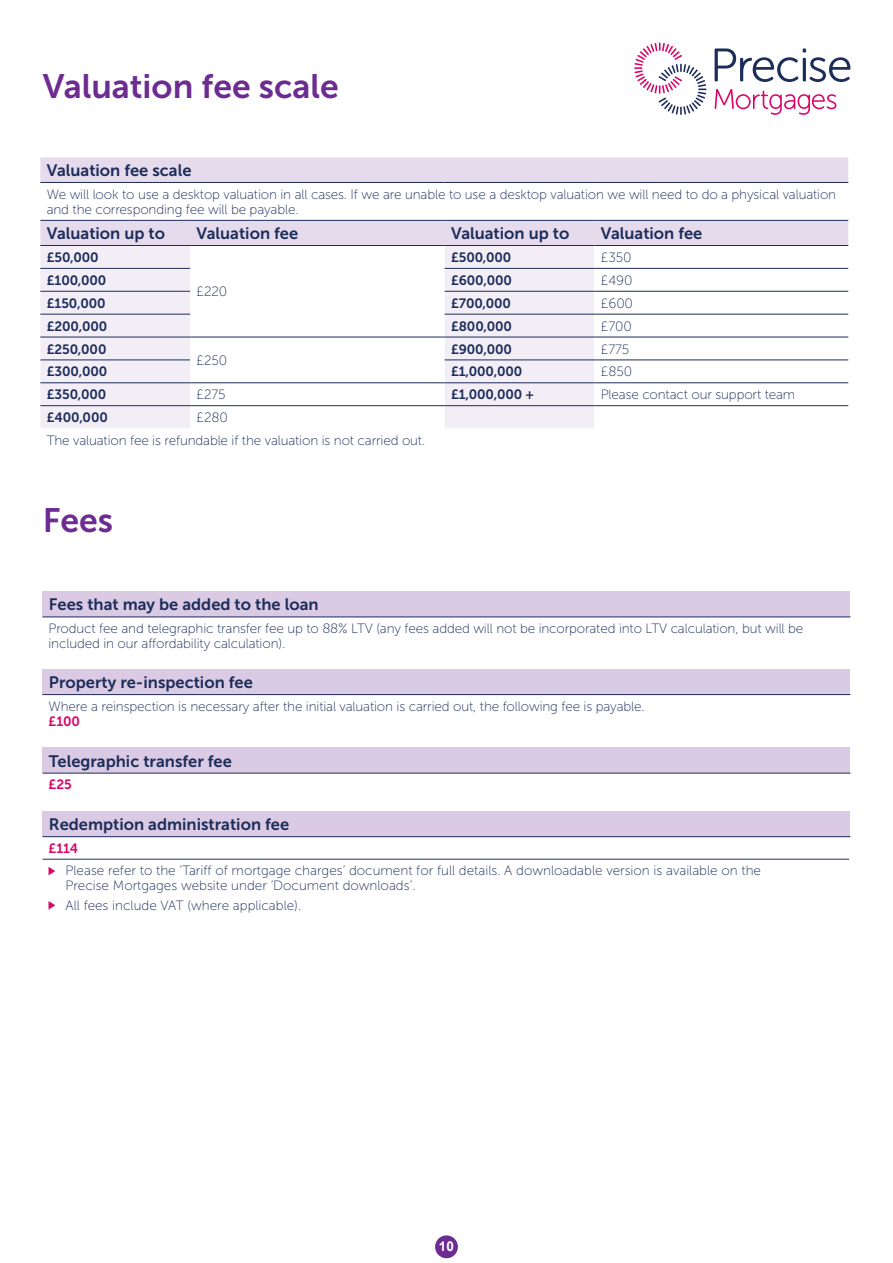
<style>
.page{position:relative;width:893px;height:1263px;background:#fff}
.page>*{position:absolute;margin:0;border:0;box-sizing:border-box;transform-origin:0 0}
.t1{font:33.75px "Museo Sans 700";color:#6d2c91}
.t2{font:16.5px "Museo Sans 700";color:#1c2d5a}
.t3{font:13.5px/15px "Museo Sans 100";letter-spacing:-.01em;color:#1c2d5a}
.t4{font:13.5px "Museo Sans 700";letter-spacing:-.01em;color:#1c2d5a}
.t5{font:13.5px "Museo Sans 700";letter-spacing:-.01em;color:#db0568}
.t6{font:700 13.5px "Arial";color:#fff}
</style>
<div class="page">
<div style="left:435px;top:1235px;width:23px;height:23px;background:#6d2c91;border-radius:50%"></div>
<svg style="left:715px;top:48px;width:135px;height:34px"></svg>
<svg style="left:715px;top:89px;width:121px;height:26px"></svg>
<svg style="left:634px;top:43px;width:72px;height:72px"></svg>
<div style="left:43px;top:591px;width:807px;height:26px;background:#dbcae3"></div>
<hr style="left:43px;top:616px;width:807px;height:1px;background:#1c2d5a">
<div style="left:43px;top:669px;width:807px;height:25px;background:#dbcae3"></div>
<hr style="left:43px;top:694px;width:807px;height:1px;background:#1c2d5a">
<div style="left:43px;top:748px;width:807px;height:25px;background:#dbcae3"></div>
<hr style="left:43px;top:773px;width:807px;height:1px;background:#1c2d5a">
<div style="left:43px;top:811px;width:807px;height:26px;background:#dbcae3"></div>
<hr style="left:43px;top:836px;width:807px;height:1px;background:#1c2d5a">
<hr style="left:43px;top:859px;width:806px;height:1px;background:#1c2d5a">
<svg style="left:49px;top:867px;width:6px;height:8px"></svg>
<svg style="left:49px;top:901px;width:6px;height:8px"></svg>
<svg style="left:40px;top:157px;width:808px;height:88px;fill:#e6dbec"></svg>
<svg style="left:40px;top:246px;width:808px;height:182px"></svg>
<hr style="left:594px;top:268px;width:254px;height:1px;background:#1c2d5a">
<hr style="left:594px;top:291px;width:254px;height:1px;background:#1c2d5a">
<hr style="left:594px;top:314px;width:254px;height:1px;background:#1c2d5a">
<hr style="left:190px;top:337px;width:255px;height:1px;background:#1c2d5a">
<hr style="left:594px;top:337px;width:254px;height:1px;background:#1c2d5a">
<hr style="left:594px;top:359px;width:254px;height:1px;background:#1c2d5a">
<hr style="left:190px;top:382px;width:255px;height:1px;background:#1c2d5a">
<hr style="left:190px;top:405px;width:255px;height:1px;background:#1c2d5a">
<hr style="left:594px;top:382px;width:254px;height:1px;background:#1c2d5a">
<hr style="left:594px;top:405px;width:254px;height:1px;background:#1c2d5a">
<hr style="left:190px;top:245px;width:255px;height:1px;background:#1c2d5a">
<hr style="left:594px;top:245px;width:254px;height:1px;background:#1c2d5a">
<hr style="left:40px;top:245px;width:150px;height:1px;background:#1c2d5a">
<hr style="left:40px;top:268px;width:150px;height:1px;background:#1c2d5a">
<hr style="left:40px;top:291px;width:150px;height:1px;background:#1c2d5a">
<hr style="left:40px;top:314px;width:150px;height:1px;background:#1c2d5a">
<hr style="left:40px;top:337px;width:150px;height:1px;background:#1c2d5a">
<hr style="left:40px;top:359px;width:150px;height:1px;background:#1c2d5a">
<hr style="left:40px;top:382px;width:150px;height:1px;background:#1c2d5a">
<hr style="left:40px;top:405px;width:150px;height:1px;background:#1c2d5a">
<hr style="left:445px;top:245px;width:149px;height:1px;background:#1c2d5a">
<hr style="left:445px;top:268px;width:149px;height:1px;background:#1c2d5a">
<hr style="left:445px;top:291px;width:149px;height:1px;background:#1c2d5a">
<hr style="left:445px;top:314px;width:149px;height:1px;background:#1c2d5a">
<hr style="left:445px;top:337px;width:149px;height:1px;background:#1c2d5a">
<hr style="left:445px;top:359px;width:149px;height:1px;background:#1c2d5a">
<hr style="left:445px;top:382px;width:149px;height:1px;background:#1c2d5a">
<hr style="left:445px;top:405px;width:149px;height:1px;background:#1c2d5a">
<hr style="left:40px;top:182px;width:150px;height:1px;background:#1c2d5a">
<hr style="left:190px;top:182px;width:255px;height:1px;background:#1c2d5a">
<hr style="left:445px;top:182px;width:149px;height:1px;background:#1c2d5a">
<hr style="left:594px;top:182px;width:254px;height:1px;background:#1c2d5a">
<hr style="left:40px;top:220px;width:150px;height:1px;background:#1c2d5a">
<hr style="left:190px;top:220px;width:255px;height:1px;background:#1c2d5a">
<hr style="left:445px;top:220px;width:149px;height:1px;background:#1c2d5a">
<hr style="left:594px;top:220px;width:254px;height:1px;background:#1c2d5a">
<h1 class="t1" style="left:43px;top:67px;width:298px">Valuation fee scale</h1>
<p class="t2" style="left:47px;top:161px;width:146px">Valuation fee scale</p>
<p class="t3" style="left:47px;top:187px;width:791px">We will look to use a desktop valuation in all cases. If we are unable to use a desktop valuation we will need to do a physical valuation and the corresponding fee will be payable.</p>
<p class="t2" style="left:47px;top:224px;width:120px">Valuation up to</p>
<p class="t2" style="left:196px;top:224px;width:103px">Valuation fee</p>
<p class="t2" style="left:451px;top:224px;width:120px">Valuation up to</p>
<p class="t2" style="left:601px;top:224px;width:103px">Valuation fee</p>
<p class="t4" style="left:47px;top:250px;width:54px">£50,000</p>
<p class="t3" style="left:196px;top:284px;width:32px">£220</p>
<p class="t4" style="left:451px;top:250px;width:62px">£500,000</p>
<p class="t3" style="left:601px;top:250px;width:32px">£350</p>
<p class="t4" style="left:47px;top:273px;width:61px">£100,000</p>
<p class="t4" style="left:451px;top:273px;width:62px">£600,000</p>
<p class="t3" style="left:601px;top:273px;width:33px">£490</p>
<p class="t4" style="left:47px;top:296px;width:60px">£150,000</p>
<p class="t4" style="left:451px;top:296px;width:62px">£700,000</p>
<p class="t3" style="left:601px;top:296px;width:34px">£600</p>
<p class="t4" style="left:47px;top:318px;width:62px">£200,000</p>
<p class="t4" style="left:451px;top:318px;width:62px">£800,000</p>
<p class="t3" style="left:601px;top:319px;width:33px">£700</p>
<p class="t4" style="left:47px;top:341px;width:61px">£250,000</p>
<p class="t3" style="left:196px;top:353px;width:32px">£250</p>
<p class="t4" style="left:451px;top:341px;width:62px">£900,000</p>
<p class="t3" style="left:601px;top:342px;width:30px">£775</p>
<p class="t4" style="left:47px;top:364px;width:62px">£300,000</p>
<p class="t4" style="left:451px;top:364px;width:73px">£1,000,000</p>
<p class="t3" style="left:601px;top:364px;width:33px">£850</p>
<p class="t4" style="left:47px;top:387px;width:61px">£350,000</p>
<p class="t3" style="left:196px;top:387px;width:31px">£275</p>
<p class="t4" style="left:451px;top:387px;width:84px">£1,000,000 +</p>
<p class="t3" style="left:601px;top:387px;width:196px">Please contact our support team</p>
<p class="t4" style="left:47px;top:410px;width:63px">£400,000</p>
<p class="t3" style="left:47px;top:406px;width:380px;line-height:23px;text-indent:150px">£280<br>The valuation fee is refundable if the valuation is not carried out.</p>
<h1 class="t1" style="left:43px;top:501px;width:72px">Fees</h1>
<p class="t2" style="left:49px;top:595px;width:271px">Fees that may be added to the loan</p>
<p class="t3" style="left:49px;top:621px;width:756px">Product fee and telegraphic transfer fee up to 88% LTV (any fees added will not be incorporated into LTV calculation, but will be included in our affordability calculation).</p>
<p class="t2" style="left:49px;top:673px;width:205px">Property re-inspection fee</p>
<p class="t3" style="left:49px;top:699px;width:598px">Where a reinspection is necessary after the initial valuation is carried out, the following fee is payable.</p>
<p class="t5" style="left:49px;top:713px;width:33px">£100</p>
<p class="t2" style="left:49px;top:752px;width:184px">Telegraphic transfer fee</p>
<p class="t5" style="left:49px;top:777px;width:25px">£25</p>
<p class="t2" style="left:49px;top:815px;width:242px">Redemption administration fee</p>
<p class="t5" style="left:49px;top:841px;width:31px">£114</p>
<p class="t3" style="left:66px;top:863px;width:697px">Please refer to the ‘Tariff of mortgage charges’ document for full details. A downloadable version is available on the<br>Precise Mortgages website under ‘Document downloads’.</p>
<p class="t3" style="left:66px;top:897px;width:237px">All fees include VAT (where applicable).</p>
<p class="t6" style="left:439px;top:1237px;width:17px">10</p>
</div>
